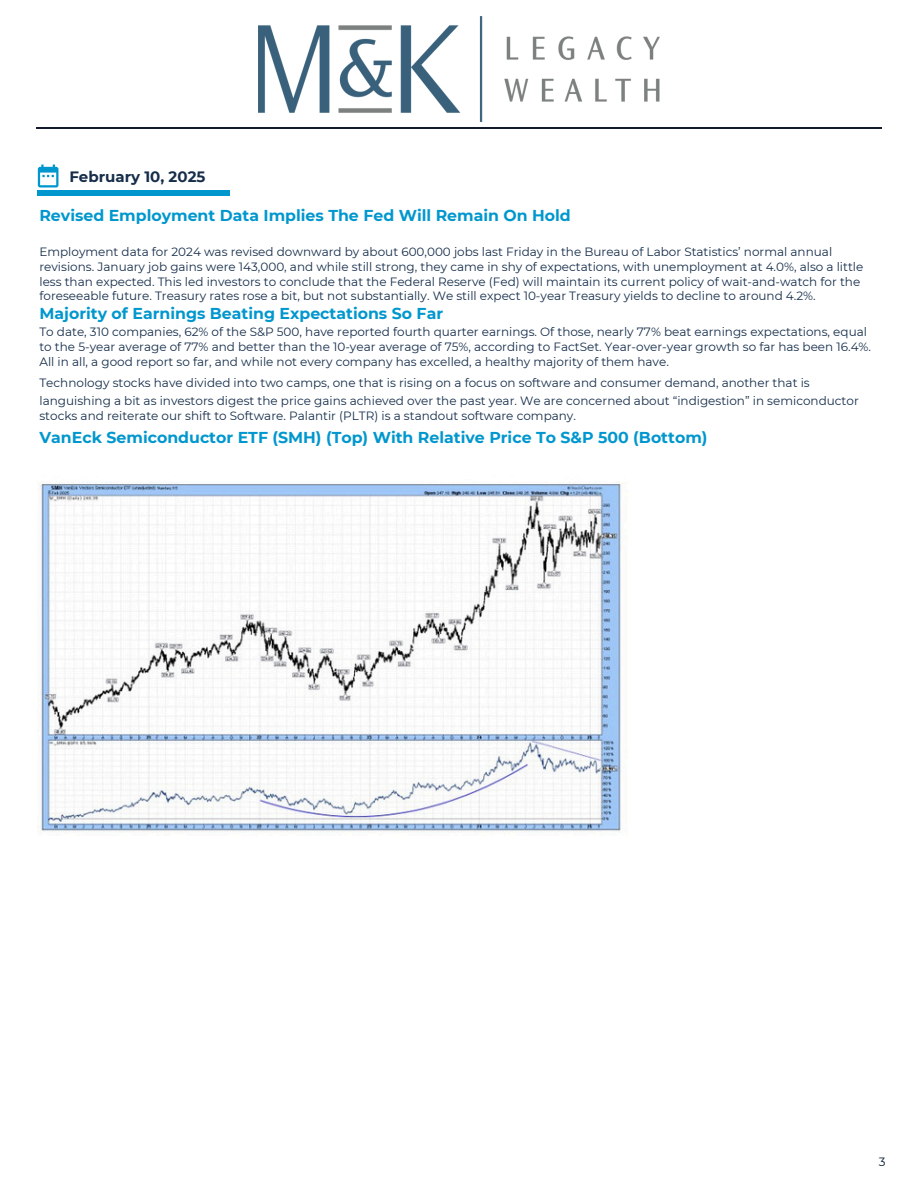
<style>
.page{position:relative;width:918px;height:1188px;background:#fff}
.page>*{position:absolute;margin:0;border:0;box-sizing:border-box;transform-origin:0 0}
.t1{font:700 15.75px "Montserrat";color:#0097ce}
.t2{font:700 15px "Montserrat";color:#162d4a}
.t3{font:12px/14.7px "Montserrat";color:#152d4a}
.t4{font:12px "Montserrat";color:#00182f}
</style>
<div class="page">
<svg style="left:38px;top:165px;width:21px;height:23px"></svg>
<hr style="left:38px;top:191px;width:192px;height:4px;background:#0097ce">
<hr style="left:36px;top:127px;width:846px;height:2px;background:#121b2e">
<img style="left:40px;top:483px;width:581px;height:351px">
<img style="left:259px;top:17px;width:400px;height:105px">
<p class="t2" style="left:69px;top:167px;width:138px">February 10, 2025</p>
<p class="t1" style="left:39px;top:206px;width:533px">Revised Employment Data Implies The Fed Will Remain On Hold</p>
<p class="t3" style="left:39px;top:245px;width:825px">Employment data for 2024 was revised downward by about 600,000 jobs last Friday in the Bureau of Labor Statistics’ normal annual revisions. January job gains were 143,000, and while still strong, they came in shy of expectations, with unemployment at 4.0%, also a little less than expected. This led investors to conclude that the Federal Reserve (Fed) will maintain its current policy of wait-and-watch for the foreseeable future. Treasury rates rose a bit, but not substantially. We still expect 10-year Treasury yields to decline to around 4.2%.</p>
<h1 class="t1" style="left:39px;top:304px;width:405px">Majority of Earnings Beating Expectations So Far</h1>
<h1 class="t3" style="left:39px;top:325px;width:833px">To date, 310 companies, 62% of the S&amp;P 500, have reported fourth quarter earnings. Of those, nearly 77% beat earnings expectations, equal to the 5-year average of 77% and better than the 10-year average of 75%, according to FactSet. Year-over-year growth so far has been 16.4%.<br>All in all, a good report so far, and while not every company has excelled, a healthy majority of them have.</h1>
<p class="t3" style="left:39px;top:375px;width:772px">Technology stocks have divided into two camps, one that is rising on a focus on software and consumer demand, another that is</p>
<p class="t3" style="left:39px;top:393px;width:821px">languishing a bit as investors digest the price gains achieved over the past year. We are concerned about “indigestion” in semiconductor</p>
<p class="t3" style="left:39px;top:408px;width:538px">stocks and reiterate our shift to Software. Palantir (PLTR) is a standout software company.</p>
<p class="t1" style="left:39px;top:428px;width:670px">VanEck Semiconductor ETF (SMH) (Top) With Relative Price To S&amp;P 500 (Bottom)</p>
<p class="t4" style="left:879px;top:1155px;width:8px">3</p>
</div>
